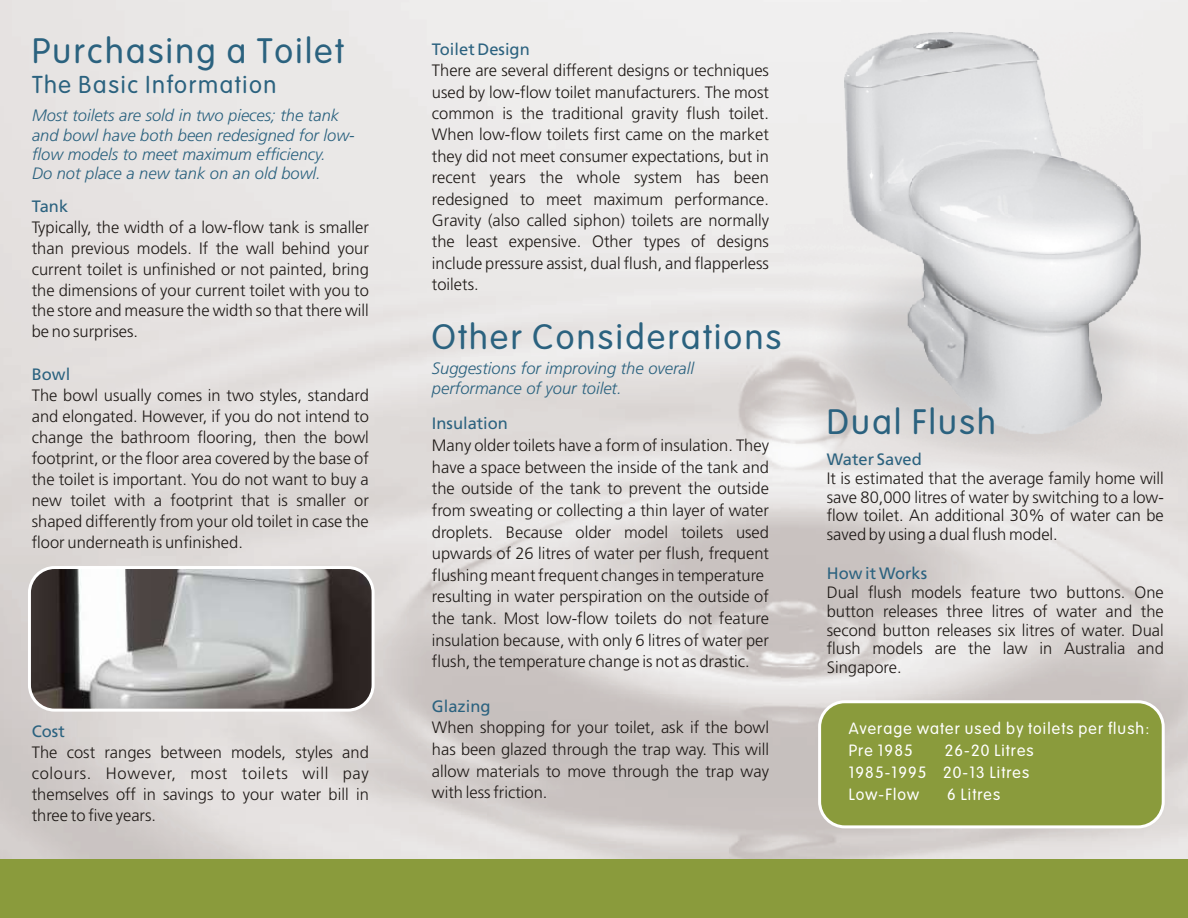
<style>
.page{position:relative;width:1188px;height:918px;background:#fff}
.page>*{position:absolute;margin:0;border:0;box-sizing:border-box;transform-origin:0 0}
.t1{font:34.65px "VAG Rounded Lt Normal";letter-spacing:.075em;color:#2b627f}
.t2{font:24px "VAG Rounded Lt Normal";letter-spacing:.075em;color:#2b627f}
.t3{font:300 16.5px/21px "Frutiger";color:#1f1a17;text-align:justify}
.t4{font:italic 300 16.5px/19.2px "Frutiger";color:#2b627f}
.t5{font:16.5px "Frutiger";color:#2b627f}
.t6{font:16.05px/22px "VAG Rounded Lt Normal";letter-spacing:.075em;color:#fff}
</style>
<div class="page">
<div style="left:0;top:859px;width:1188px;height:59px;background:#8a9b3c"></div>
<div style="left:28px;top:566px;width:347px;height:146px;border:6px solid #fff;border-radius:24px"></div>
<img style="left:31px;top:569px;width:341px;height:140px;border-radius:24px">
<img style="left:844px;top:32px;width:298px;height:404px">
<div style="left:818px;top:700px;width:347px;height:128px;border:6px solid #fff;border-radius:24px"></div>
<div style="left:821px;top:703px;width:341px;height:122px;background:#8a9b3c;border-radius:24px"></div>
<h1 class="t1" style="left:32px;top:36px;width:313px">Purchasing a Toilet</h1>
<h2 class="t2" style="left:32px;top:74px;width:246px">The Basic Information</h2>
<p class="t4" style="left:32px;top:108px;width:324px">Most toilets are sold in two pieces; the tank and bowl have both been redesigned for low&shy;flow models to meet maximum efficiency.<br>Do not place a new tank on an old bowl.</p>
<p class="t5" style="left:32px;top:199px;width:38px">Tank</p>
<p class="t3" style="left:32px;top:218px;width:339px">Typically, the width of a low-flow tank is smaller than previous models. If the wall behind your current toilet is unfinished or not painted, bring the dimensions of your current toilet with you to the store and measure the width so that there will be no surprises.</p>
<p class="t5" style="left:32px;top:368px;width:40px">Bowl</p>
<p class="t3" style="left:32px;top:386px;width:339px">The bowl usually comes in two styles, standard and elongated. However, if you do not intend to change the bathroom flooring, then the bowl footprint, or the floor area covered by the base of the toilet is important. You do not want to buy a new toilet with a footprint that is smaller or shaped differently from your old toilet in case the floor underneath is unfinished.</p>
<p class="t5" style="left:32px;top:725px;width:34px">Cost</p>
<p class="t3" style="left:32px;top:743px;width:339px">The cost ranges between models, styles and colours. However, most toilets will pay themselves off in savings to your water bill in three to five years.</p>
<p class="t5" style="left:432px;top:42px;width:99px">Toilet Design</p>
<p class="t3" style="left:432px;top:61px;width:339px;line-height:21.5px">There are several different designs or techniques used by low-flow toilet manufacturers. The most common is the traditional gravity flush toilet.<br>When low-flow toilets first came on the market they did not meet consumer expectations, but in recent years the whole system has been redesigned to meet maximum performance.<br>Gravity (also called siphon) toilets are normally the least expensive. Other types of designs include pressure assist, dual flush, and flapperless toilets.</p>
<h1 class="t1" style="left:432px;top:322px;width:351px">Other Considerations</h1>
<p class="t4" style="left:432px;top:361px;width:264px">Suggestions for improving the overall performance of your toilet.</p>
<p class="t5" style="left:432px;top:417px;width:78px">Insulation</p>
<p class="t3" style="left:432px;top:436px;width:339px;line-height:21.6px;text-align:left">Many older toilets have a form of insulation. They have a space between the inside of the tank and the outside of the tank to prevent the outside from sweating or collecting a thin layer of water droplets. Because older model toilets used upwards of 26 litres of water per flush, frequent flushing meant frequent changes in temperature resulting in water perspiration on the outside of the tank. Most low-flow toilets do not feature insulation because, with only 6 litres of water per flush, the temperature change is not as drastic.</p>
<p class="t5" style="left:432px;top:699px;width:60px">Glazing</p>
<p class="t3" style="left:432px;top:718px;width:339px;line-height:21.6px">When shopping for your toilet, ask if the bowl has been glazed through the trap way. This will allow materials to move through the trap way with less friction.</p>
<h1 class="t1" style="left:827px;top:407px;width:171px">Dual Flush</h1>
<p class="t5" style="left:827px;top:452px;width:97px">Water Saved</p>
<p class="t3" style="left:827px;top:470px;width:339px;line-height:18.9px">It is estimated that the average family home will save 80,000 litres of water by switching to a low&shy;flow toilet. An additional 30% of water can be saved by using a dual flush model.</p>
<p class="t5" style="left:827px;top:567px;width:102px">How it Works</p>
<p class="t3" style="left:827px;top:584px;width:339px;line-height:18.9px">Dual flush models feature two buttons. One button releases three litres of water and the second button releases six litres of water. Dual flush models are the law in Australia and Singapore.</p>
<p class="t6" style="left:849px;top:718px;width:302px">Average water used by toilets per flush:<br>Pre 1985</p>
<p class="t6" style="left:849px;top:740px;width:186px;text-indent:96px">26-20 Litres<br>1985-1995 20-13 Litres<br>Low-Flow</p>
<p class="t6" style="left:947px;top:784px;width:54px">6 Litres</p>
</div>
